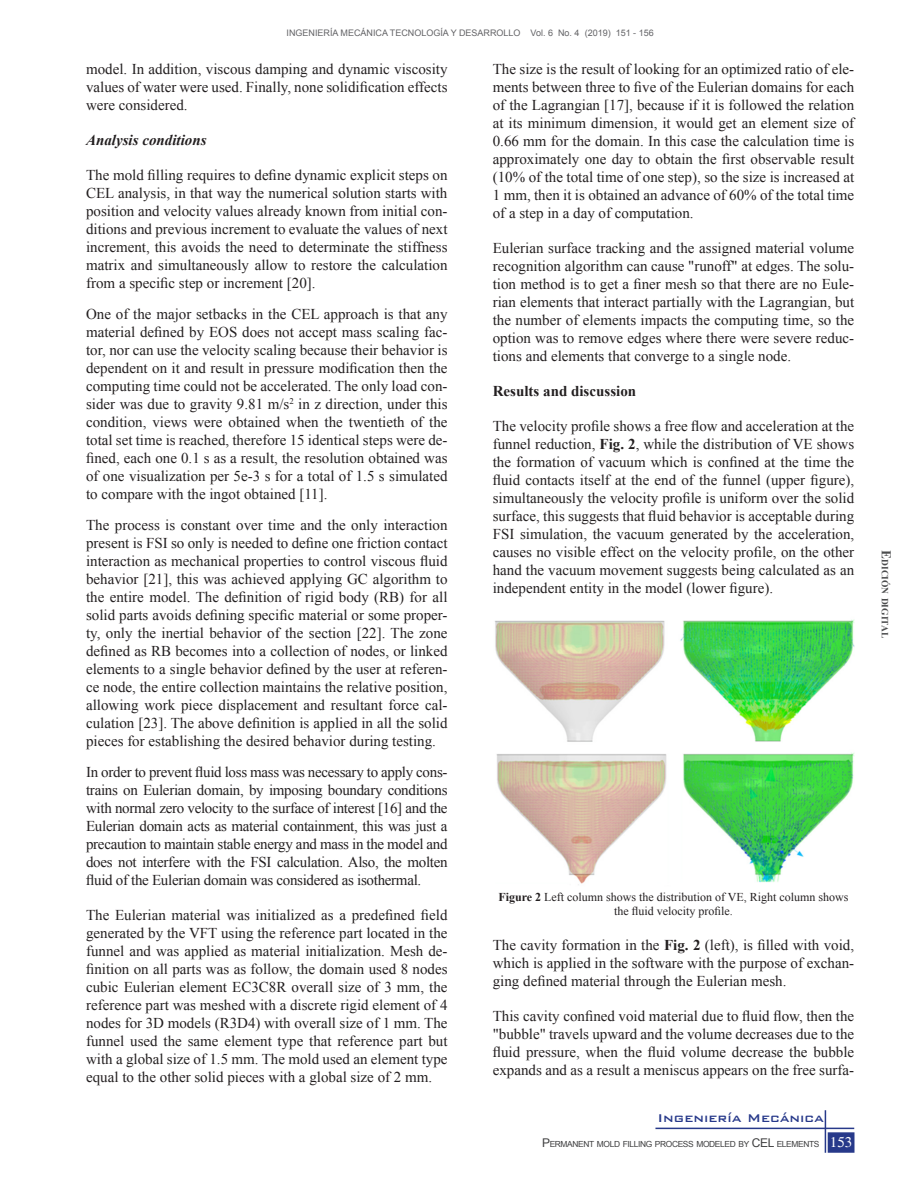
<style>
.page{position:relative;width:918px;height:1188px;background:#fff}
.page>*{position:absolute;margin:0;border:0;box-sizing:border-box;transform-origin:0 0}
.t1{font:15px/18px "Times New Roman";color:#231f20;text-align:justify}
.t2{font:700 15px "Times New Roman";color:#231f20}
.t3{font:500 15px "Bank Gothic BT";color:#27398a}
.t4{font:italic 700 15px "Times New Roman";color:#231f20}
.t5{font:15px "Times";color:#fff}
.t6{font:12px/14.4px "Times New Roman";color:#231f20;text-align:center}
.t7{font:700 9.45px "Times New Roman";color:#4b4c4d}
.Normal_somim{font:9px "Arial";color:#636366}
.address{font:8.4px "Arial";letter-spacing:-.045em;color:#3e3e3f}
.s1{font-weight:700}
.s2{font-size:12px}
.s3{font-size:13.5px}
</style>
<div class="page">
<div style="left:828px;top:1132px;width:27px;height:21px;background:#27398a;border:2px solid #27398a"></div>
<hr style="left:825px;top:1110px;width:1px;height:43px;background:#27398a">
<hr style="left:655px;top:1128px;width:199px;height:1px;background:#27398a">
<img style="left:495px;top:619px;width:359px;height:266px">
<p class="Normal_somim" style="left:287px;top:27px;width:369px">INGENIERÍA MECÁNICA TECNOLOGÍA Y DESARROLLO Vol. 6 No. 4 (2019) 151 - 156</p>
<p class="t1" style="left:86px;top:60px;width:363px">model. In addition, viscous damping and dynamic viscosity values of water were used. Finally, none solidification effects were considered.</p>
<p class="t4" style="left:86px;top:130px;width:122px">Analysis conditions</p>
<p class="t1" style="left:86px;top:166px;width:363px">The mold filling requires to define dynamic explicit steps on CEL analysis, in that way the numerical solution starts with position and velocity values already known from initial con&shy;ditions and previous increment to evaluate the values of next increment, this avoids the need to determinate the stiffness matrix and simultaneously allow to restore the calculation from a specific step or increment [20].</p>
<p class="t1" style="left:86px;top:305px;width:363px">One of the major setbacks in the CEL approach is that any material defined by EOS does not accept mass scaling fac&shy;tor, nor can use the velocity scaling because their behavior is dependent on it and result in pressure modification then the computing time could not be accelerated. The only load con&shy;sider was due to gravity 9.81 m/s<sup>2</sup> in z direction, under this condition, views were obtained when the twentieth of the total set time is reached, therefore 15 identical steps were de&shy;fined, each one 0.1 s as a result, the resolution obtained was of one visualization per 5e-3 s for a total of 1.5 s simulated to compare with the ingot obtained [11].</p>
<p class="t1" style="left:86px;top:516px;width:363px">The process is constant over time and the only interaction present is FSI so only is needed to define one friction contact interaction as mechanical properties to control viscous fluid behavior [21], this was achieved applying GC algorithm to the entire model. The definition of rigid body (RB) for all solid parts avoids defining specific material or some proper&shy;ty, only the inertial behavior of the section [22]. The zone defined as RB becomes into a collection of nodes, or linked elements to a single behavior defined by the user at referen&shy;ce node, the entire collection maintains the relative position, allowing work piece displacement and resultant force cal&shy;culation [23]. The above definition is applied in all the solid pieces for establishing the desired behavior during testing.</p>
<p class="t1" style="left:86px;top:762px;width:363px">In order to prevent fluid loss mass was necessary to apply cons&shy;trains on Eulerian domain, by imposing boundary conditions with normal zero velocity to the surface of interest [16] and the Eulerian domain acts as material containment, this was just a precaution to maintain stable energy and mass in the model and does not interfere with the FSI calculation. Also, the molten fluid of the Eulerian domain was considered as isothermal.</p>
<p class="t1" style="left:86px;top:905px;width:363px">The Eulerian material was initialized as a predefined field generated by the VFT using the reference part located in the funnel and was applied as material initialization. Mesh de&shy;finition on all parts was as follow, the domain used 8 nodes cubic Eulerian element EC3C8R overall size of 3 mm, the reference part was meshed with a discrete rigid element of 4 nodes for 3D models (R3D4) with overall size of 1 mm. The funnel used the same element type that reference part but with a global size of 1.5 mm. The mold used an element type equal to the other solid pieces with a global size of 2 mm.</p>
<p class="t1" style="left:493px;top:60px;width:363px">The size is the result of looking for an optimized ratio of ele&shy;ments between three to five of the Eulerian domains for each of the Lagrangian [17], because if it is followed the relation at its minimum dimension, it would get an element size of 0.66 mm for the domain. In this case the calculation time is approximately one day to obtain the first observable result (10% of the total time of one step), so the size is increased at 1 mm, then it is obtained an advance of 60% of the total time of a step in a day of computation.</p>
<p class="t1" style="left:493px;top:239px;width:363px">Eulerian surface tracking and the assigned material volume recognition algorithm can cause "runoff" at edges. The solu&shy;tion method is to get a finer mesh so that there are no Eule&shy;rian elements that interact partially with the Lagrangian, but the number of elements impacts the computing time, so the option was to remove edges where there were severe reduc&shy;tions and elements that converge to a single node.</p>
<p class="t2" style="left:493px;top:381px;width:145px">Results and discussion</p>
<p class="t1" style="left:493px;top:417px;width:363px">The velocity profile shows a free flow and acceleration at the funnel reduction, <span class="s1">Fig. 2</span>, while the distribution of VE shows the formation of vacuum which is confined at the time the fluid contacts itself at the end of the funnel (upper figure), simultaneously the velocity profile is uniform over the solid surface, this suggests that fluid behavior is acceptable during FSI simulation, the vacuum generated by the acceleration, causes no visible effect on the velocity profile, on the other hand the vacuum movement suggests being calculated as an independent entity in the model (lower figure).</p>
<p class="t6" style="left:498px;top:890px;width:352px"><span class="s1">Figure 2</span> Left column shows the distribution of VE, Right column shows the fluid velocity profile.</p>
<p class="t1" style="left:493px;top:936px;width:363px">The cavity formation in the <span class="s1">Fig. 2</span> (left), is filled with void, which is applied in the software with the purpose of exchan&shy;ging defined material through the Eulerian mesh.</p>
<p class="t1" style="left:493px;top:1007px;width:363px">This cavity confined void material due to fluid flow, then the "bubble" travels upward and the volume decreases due to the fluid pressure, when the fluid volume decrease the bubble expands and as a result a meniscus appears on the free surfa-</p>
<p class="t3" style="left:658px;top:1109px;width:168px">Ingeniería Mecánica</p>
<p class="address" style="left:542px;top:1138px;width:219px"><span class="s2">P</span>ERMANENT MOLD FILLING PROCESS MODELED BY <span class="s2">CEL</span></p>
<p class="address" style="left:777px;top:1138px;width:44px">ELEMENTS</p>
<p class="t5" style="left:830px;top:1134px;width:24px">153</p>
<p class="t7" style="left:892px;top:550px;width:89px;rotate:90deg"><span class="s3">E</span>dición digital</p>
</div>
